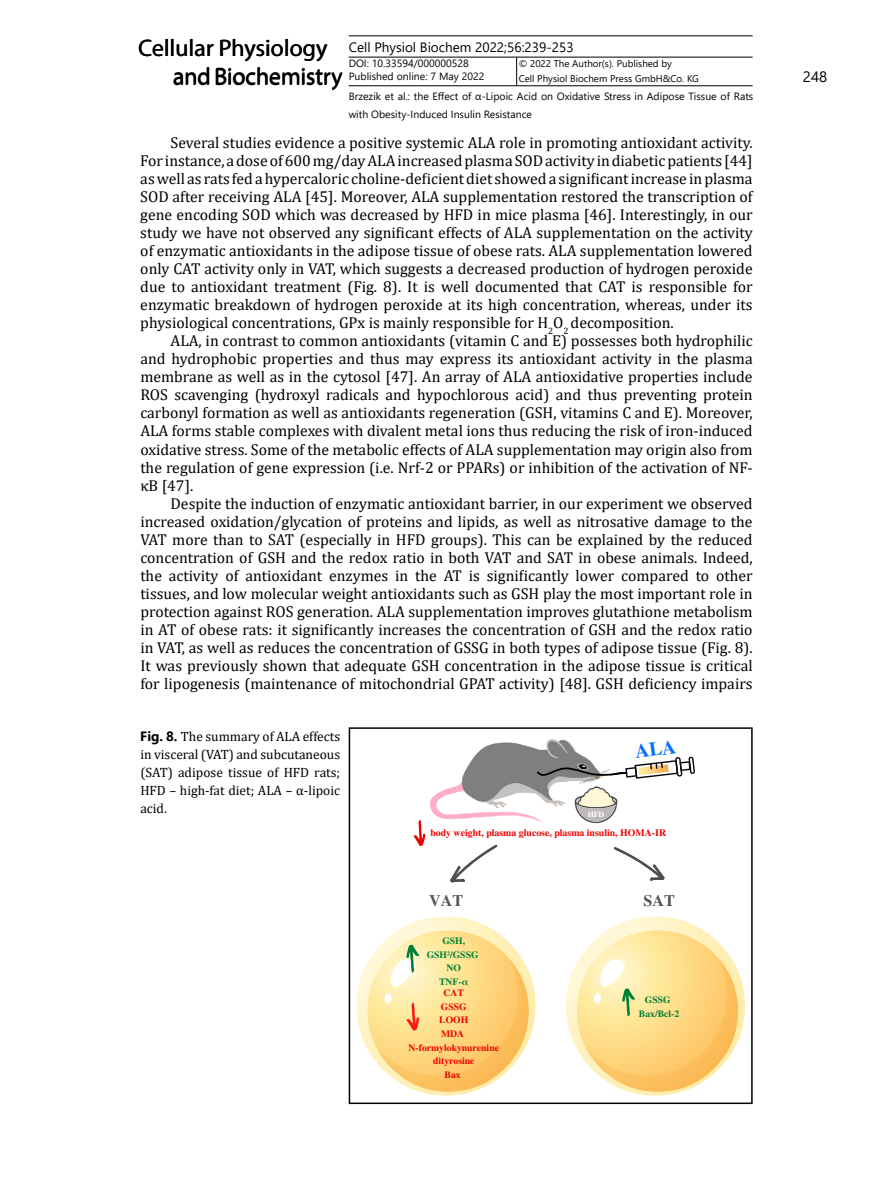
<style>
.page{position:relative;width:893px;height:1191px;background:#fff}
.page>*{position:absolute;margin:0;border:0;box-sizing:border-box;transform-origin:0 0}
.t1{font:24px "Myriad Pro";letter-spacing:-.005em;color:#000}
.t2{font:700 16.2px "Te X Gyre Termes";color:#545454}
.t3{font:15.75px/18px "Cambria";color:#000;text-align:justify}
.t4{font:15px "Segoe UI";color:#000}
.t5{font:13.5px/18px "Cambria";color:#000;text-align:justify}
.t6{font:13.5px "Segoe UI";color:#000}
.t7{font:10.5px/12.6px "Segoe UI";color:#000}
.t8{font:700 9.9px "Te X Gyre Termes";color:#ef0000}
.t9{font:9.75px/15px "Segoe UI";color:#000}
.t10{font:700 9.75px/13.6px "Te X Gyre Termes";color:#ef0000;text-align:center}
.t11{font:700 9.75px/13.6px "Te X Gyre Termes";color:#008037;text-align:center}
.t12{font:700 7.95px "Te X Gyre Termes";color:#fff}
.s1{font-family:"Segoe UI";font-weight:700}
</style>
<div class="page">
<hr style="left:349px;top:36px;width:404px;height:1px;background:#000">
<hr style="left:349px;top:57px;width:404px;height:1px;background:#000">
<hr style="left:349px;top:85px;width:404px;height:1px;background:#000">
<svg style="left:516px;top:57px;width:1px;height:28px"></svg>
<svg style="left:614px;top:847px;width:51px;height:34px"></svg>
<svg style="left:357px;top:916px;width:178px;height:179px"></svg>
<img style="left:430px;top:742px;width:107px;height:78px">
<svg style="left:450px;top:844px;width:47px;height:38px"></svg>
<svg style="left:413px;top:820px;width:12px;height:26px"></svg>
<svg style="left:566px;top:916px;width:179px;height:179px"></svg>
<div style="left:349px;top:727px;width:404px;height:377px;border:2px solid #000"></div>
<svg style="left:537px;top:739px;width:158px;height:84px"></svg>
<h1 class="t1" style="left:139px;top:33px;width:191px">Cellular Physiology</h1>
<p class="t6" style="left:349px;top:34px;width:227px">Cell Physiol Biochem 2022;56:239-253</p>
<p class="t7" style="left:349px;top:56px;width:137px">DOI: 10.33594/000000528<br>Published online: 7 May 2022</p>
<p class="t4" style="left:803px;top:62px;width:26px">248</p>
<p class="t9" style="left:519px;top:55px;width:182px">© 2022 The Author(s). Published by<br>Cell Physiol Biochem Press GmbH&amp;Co. KG</p>
<p class="t7" style="left:349px;top:87px;width:406px;line-height:18px">Brzezik et al.: the Effect of α-Lipoic Acid on Oxidative Stress in Adipose Tissue of Rats with Obesity-Induced Insulin Resistance</p>
<p class="t3" style="left:140px;top:134px;width:614px;text-indent:30px">Several studies evidence a positive systemic ALA role in promoting antioxidant activity.<br>For instance, a dose of 600 mg/day ALA increased plasma SOD activity in diabetic patients [44] as well as rats fed a hypercaloric choline-deficient diet showed a significant increase in plasma SOD after receiving ALA [45]. Moreover, ALA supplementation restored the transcription of gene encoding SOD which was decreased by HFD in mice plasma [46]. Interestingly, in our study we have not observed any significant effects of ALA supplementation on the activity of enzymatic antioxidants in the adipose tissue of obese rats. ALA supplementation lowered only CAT activity only in VAT, which suggests a decreased production of hydrogen peroxide due to antioxidant treatment (Fig. 8). It is well documented that CAT is responsible for enzymatic breakdown of hydrogen peroxide at its high concentration, whereas, under its physiological concentrations, GPx is mainly responsible for H<sub>2</sub>O<sub>2</sub> decomposition.</p>
<p class="t3" style="left:140px;top:332px;width:614px;text-indent:30px">ALA, in contrast to common antioxidants (vitamin C and E) possesses both hydrophilic and hydrophobic properties and thus may express its antioxidant activity in the plasma membrane as well as in the cytosol [47]. An array of ALA antioxidative properties include ROS scavenging (hydroxyl radicals and hypochlorous acid) and thus preventing protein carbonyl formation as well as antioxidants regeneration (GSH, vitamins C and E). Moreover, ALA forms stable complexes with divalent metal ions thus reducing the risk of iron-induced oxidative stress. Some of the metabolic effects of ALA supplementation may origin also from the regulation of gene expression (i.e. Nrf-2 or PPARs) or inhibition of the activation of NF&shy;κB [47].</p>
<p class="t3" style="left:140px;top:494px;width:614px;text-indent:30px">Despite the induction of enzymatic antioxidant barrier, in our experiment we observed increased oxidation/glycation of proteins and lipids, as well as nitrosative damage to the VAT more than to SAT (especially in HFD groups). This can be explained by the reduced concentration of GSH and the redox ratio in both VAT and SAT in obese animals. Indeed, the activity of antioxidant enzymes in the AT is significantly lower compared to other tissues, and low molecular weight antioxidants such as GSH play the most important role in protection against ROS generation. ALA supplementation improves glutathione metabolism in AT of obese rats: it significantly increases the concentration of GSH and the redox ratio in VAT, as well as reduces the concentration of GSSG in both types of adipose tissue (Fig. 8).<br>It was previously shown that adequate GSH concentration in the adipose tissue is critical for lipogenesis (maintenance of mitochondrial GPAT activity) [48]. GSH deficiency impairs</p>
<p class="t5" style="left:140px;top:727px;width:201px"><span class="s1">Fig. 8.</span> The summary of ALA effects in visceral (VAT) and subcutaneous (SAT) adipose tissue of HFD rats; HFD – high-fat diet; ALA – α-lipoic acid.</p>
<p class="t12" style="left:588px;top:808px;width:18px">HFD</p>
<h1 class="t1" style="left:173px;top:62px;width:171px">and Biochemistry</h1>
<p class="t8" style="left:430px;top:825px;width:237px">body weight, plasma glucose, plasma insulin, HOMA-IR</p>
<p class="t2" style="left:429px;top:888px;width:36px">VAT</p>
<p class="t2" style="left:643px;top:888px;width:33px">SAT</p>
<p class="t11" style="left:427px;top:933px;width:53px">GSH,<br>GSH²/GSSG<br>NO<br>TNF-α</p>
<p class="t10" style="left:409px;top:985px;width:92px">CAT<br>GSSG<br>LOOH<br>MDA<br>N-formylokynurenine dityrosine<br>Bax</p>
<p class="t11" style="left:639px;top:992px;width:42px">GSSG<br>Bax/Bcl-2</p>
</div>
